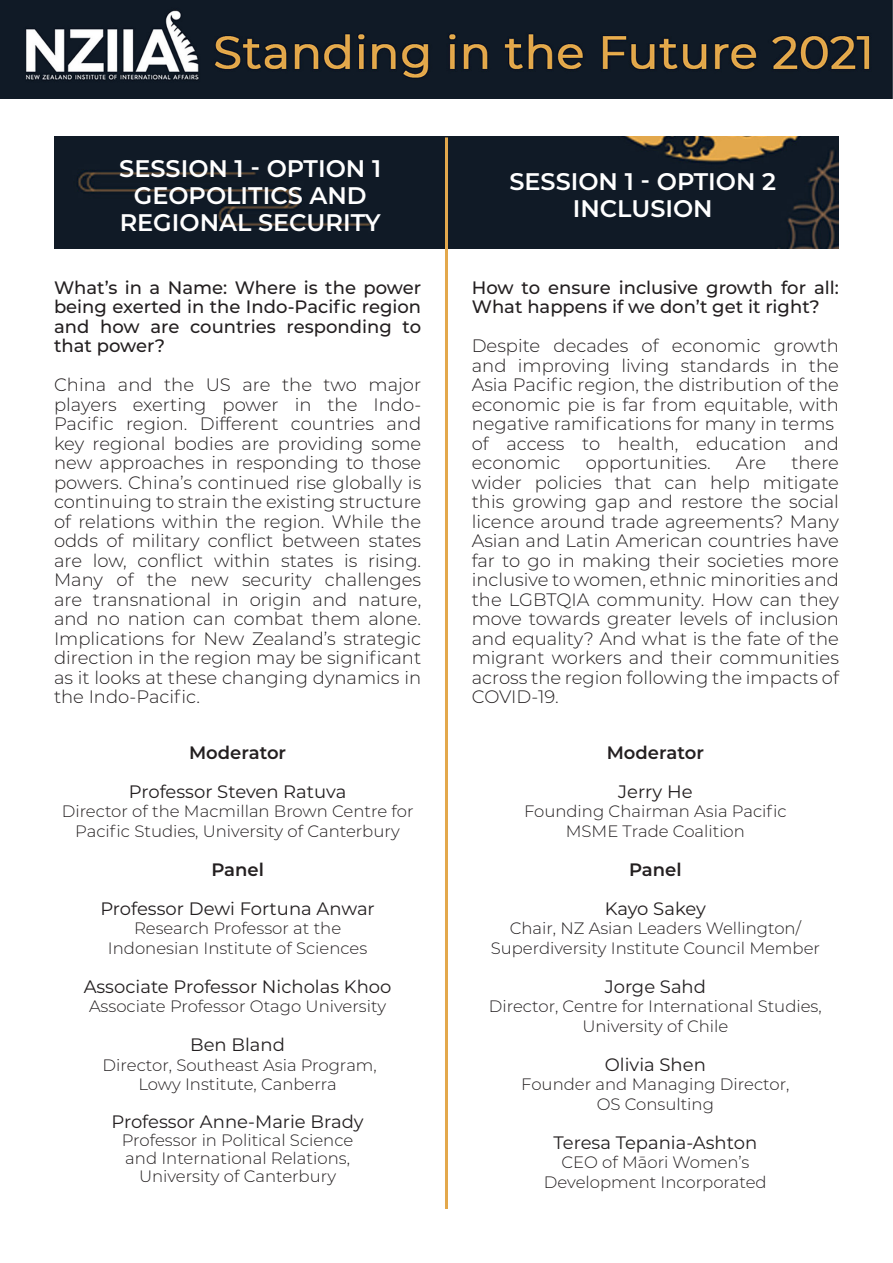
<style>
.page{position:relative;width:893px;height:1263px;background:#fff}
.page>*{position:absolute;margin:0;border:0;box-sizing:border-box;transform-origin:0 0}
.t1{font:600 24px/27px "Montserrat";color:#fff;text-align:center}
.t2{font:300 18px/19.5px "Montserrat";color:#231f20;text-align:justify}
.t3{font:500 18px/19.5px "Montserrat";color:#231f20;text-align:justify}
.t4{font:18px "Montserrat";color:#231f20}
.t5{font:600 18px "Montserrat";color:#231f20}
.t6{font:300 16.5px/19.5px "Montserrat";color:#231f20;text-align:center}
</style>
<div class="page">
<img style="left:54px;top:137px;width:785px;height:111px">
<hr style="left:445px;top:137px;width:3px;height:1072px;background:#e3a84c">
<img style="left:0;top:0;width:893px;height:98px">
<p class="t1" style="left:119px;top:154px;width:263px">SESSION 1 - OPTION 1</p>
<p class="t1" style="left:120px;top:181px;width:262px">GEOPOLITICS AND<br>REGIONAL SECURITY</p>
<p class="t3" style="left:54px;top:277px;width:369px">What’s in a Name: Where is the power being exerted in the Indo-Pacific region and how are countries responding to that power?</p>
<p class="t2" style="left:54px;top:374px;width:369px">China and the US are the two major players exerting power in the Indo-Pacific region. Different countries and key regional bodies are providing some new approaches in responding to those powers. China’s continued rise globally is continuing to strain the existing structure of relations within the region. While the odds of military conflict between states are low, conflict within states is rising.<br>Many of the new security challenges are transnational in origin and nature, and no nation can combat them alone.<br>Implications for New Zealand’s strategic direction in the region may be significant as it looks at these changing dynamics in the Indo-Pacific.</p>
<p class="t5" style="left:189px;top:739px;width:99px">Moderator</p>
<p class="t4" style="left:129px;top:779px;width:219px">Professor Steven Ratuva</p>
<p class="t6" style="left:62px;top:801px;width:353px">Director of the Macmillan Brown Centre for<br>Pacific Studies, University of Canterbury</p>
<p class="t5" style="left:211px;top:856px;width:54px">Panel</p>
<p class="t4" style="left:100px;top:896px;width:276px">Professor Dewi Fortuna Anwar</p>
<p class="t6" style="left:134px;top:918px;width:209px">Research Professor at the</p>
<p class="t6" style="left:108px;top:938px;width:261px">Indonesian Institute of Sciences</p>
<p class="t4" style="left:84px;top:974px;width:309px">Associate Professor Nicholas Khoo</p>
<p class="t6" style="left:89px;top:996px;width:299px">Associate Professor Otago University</p>
<p class="t4" style="left:190px;top:1032px;width:96px">Ben Bland</p>
<p class="t6" style="left:103px;top:1055px;width:276px">Director, Southeast Asia Program,</p>
<p class="t6" style="left:138px;top:1074px;width:200px">Lowy Institute, Canberra</p>
<p class="t4" style="left:111px;top:1109px;width:254px">Professor Anne-Marie Brady</p>
<p class="t6" style="left:122px;top:1130px;width:233px;line-height:18px">Professor in Political Science and International Relations,<br>University of Canterbury</p>
<p class="t1" style="left:509px;top:167px;width:268px">SESSION 1 - OPTION 2</p>
<p class="t1" style="left:573px;top:194px;width:142px">INCLUSION</p>
<p class="t3" style="left:472px;top:277px;width:369px">How to ensure inclusive growth for all:<br>What happens if we don’t get it right?</p>
<p class="t2" style="left:472px;top:335px;width:369px">Despite decades of economic growth and improving living standards in the Asia Pacific region, the distribution of the economic pie is far from equitable, with negative ramifications for many in terms</p>
<p class="t2" style="left:472px;top:433px;width:369px">of access to health, education and economic</p>
<p class="t2" style="left:472px;top:452px;width:369px;text-indent:320px">there wider policies that can help mitigate this growing gap and restore the social licence around trade agreements? Many Asian and Latin American countries have far to go in making their societies more inclusive to women, ethnic minorities and the LGBTQIA community. How can they move towards greater levels of inclusion and equality? And what is the fate of the migrant workers and their communities across the region following the impacts of COVID-19.</p>
<p class="t2" style="left:586px;top:452px;width:126px">opportunities.</p>
<p class="t2" style="left:736px;top:452px;width:32px">Are</p>
<p class="t5" style="left:607px;top:739px;width:99px">Moderator</p>
<p class="t4" style="left:618px;top:779px;width:76px">Jerry He</p>
<p class="t6" style="left:524px;top:801px;width:264px">Founding Chairman Asia Pacific<br>MSME Trade Coalition</p>
<p class="t5" style="left:629px;top:856px;width:54px">Panel</p>
<p class="t4" style="left:605px;top:896px;width:103px">Kayo Sakey</p>
<p class="t6" style="left:510px;top:918px;width:293px">Chair, NZ Asian Leaders Wellington/</p>
<p class="t6" style="left:491px;top:938px;width:331px">Superdiversity Institute Council Member</p>
<p class="t4" style="left:605px;top:974px;width:103px">Jorge Sahd</p>
<p class="t6" style="left:489px;top:996px;width:334px">Director, Centre for International Studies,</p>
<p class="t6" style="left:582px;top:1016px;width:148px">University of Chile</p>
<p class="t4" style="left:605px;top:1052px;width:103px">Olivia Shen</p>
<p class="t6" style="left:521px;top:1074px;width:270px">Founder and Managing Director,<br>OS Consulting</p>
<p class="t4" style="left:553px;top:1130px;width:205px">Teresa Tepania-Ashton</p>
<p class="t6" style="left:561px;top:1152px;width:190px">CEO of Māori Women’s</p>
<p class="t6" style="left:544px;top:1172px;width:224px">Development Incorporated</p>
</div>
